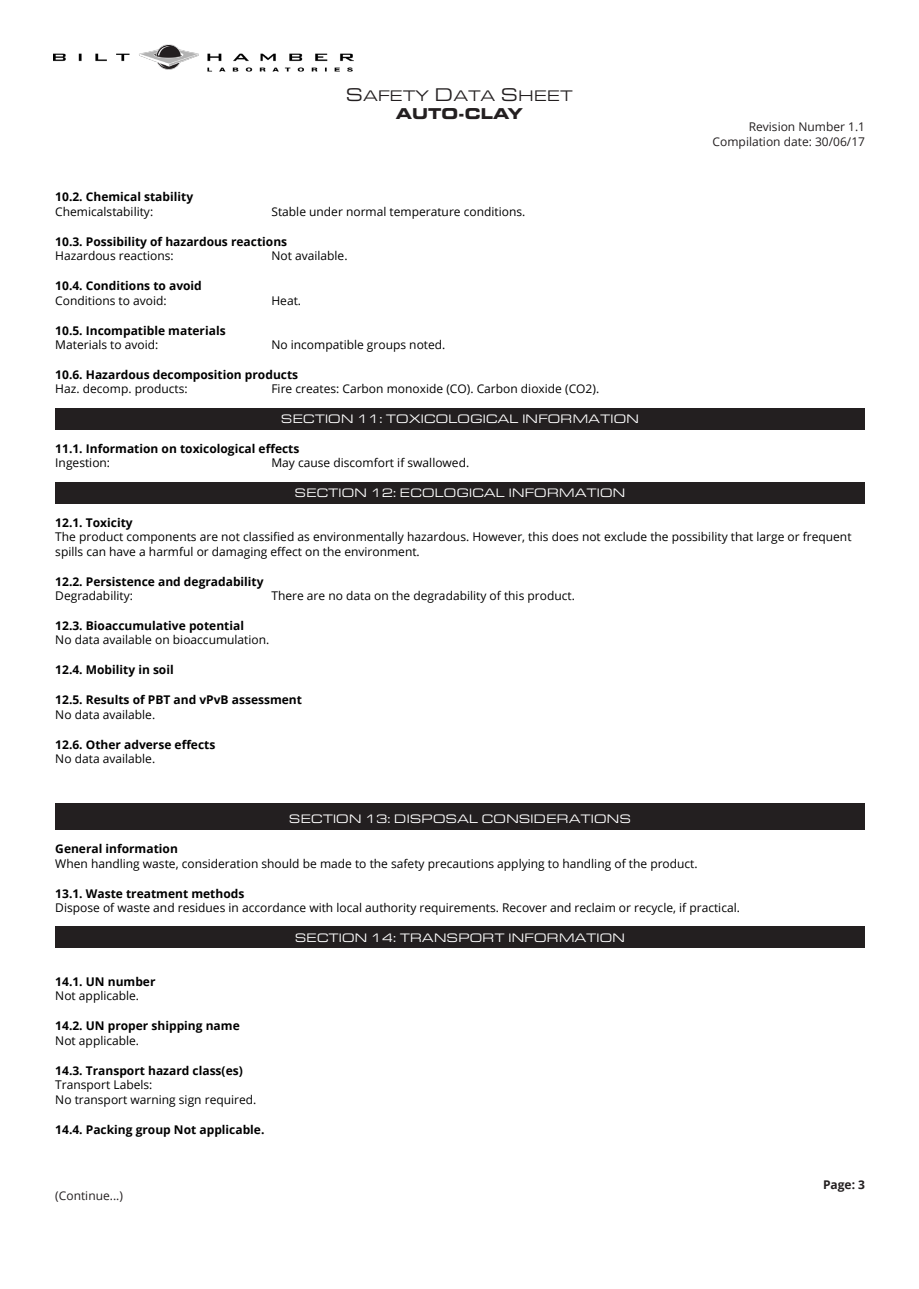
<style>
.page{position:relative;width:919px;height:1289px;background:#fff}
.page>*{position:absolute;margin:0;border:0;box-sizing:border-box;transform-origin:0 0}
.t1{font:expanded 15px "Eurostile BQ";color:#231f20}
.t2{font:15px "Eurostile LT Std Bold Ex 2";color:#231f20}
.t3{font:12px/14.4px "Open Sans";color:#000001}
.t4{font:700 12px "Open Sans";color:#000001}
.t5{font:expanded 12px "Eurostile BQ";color:#fff}
.t6{font:12px/14.4px "Open Sans";color:#231f20;text-align:right}
.t7{font:700 12px "Open Sans";color:#231f20}
.s1{font-size:18px}
</style>
<div class="page">
<img style="left:54px;top:44px;width:299px;height:28px">
<div style="left:55px;top:408px;width:810px;height:21px;background:#231f20"></div>
<div style="left:55px;top:482px;width:810px;height:21px;background:#231f20"></div>
<div style="left:55px;top:803px;width:810px;height:9px;background:#231f20"></div>
<div style="left:55px;top:808px;width:810px;height:22px;background:#231f20"></div>
<div style="left:55px;top:926px;width:810px;height:22px;background:#231f20"></div>
<p class="t1" style="left:346px;top:87px;width:228px"><span class="s1">S</span>AFETY <span class="s1">D</span>ATA <span class="s1">S</span>HEET</p>
<p class="t2" style="left:396px;top:103px;width:129px">AUTO-CLAY</p>
<p class="t6" style="left:712px;top:120px;width:154px">Revision Number 1.1<br>Compilation date: 30/06/17</p>
<p class="t4" style="left:55px;top:188px;width:139px">10.2. Chemical stability</p>
<p class="t3" style="left:55px;top:204px;width:99px">Chemicalstability:</p>
<p class="t3" style="left:271px;top:204px;width:255px">Stable under normal temperature conditions.</p>
<p class="t4" style="left:55px;top:233px;width:233px">10.3. Possibility of hazardous reactions</p>
<p class="t3" style="left:55px;top:248px;width:120px">Hazardous reactions:</p>
<p class="t3" style="left:271px;top:248px;width:78px">Not available.</p>
<p class="t4" style="left:55px;top:277px;width:148px">10.4. Conditions to avoid</p>
<p class="t3" style="left:55px;top:293px;width:113px">Conditions to avoid:</p>
<p class="t3" style="left:271px;top:293px;width:31px">Heat.</p>
<p class="t4" style="left:55px;top:322px;width:172px">10.5. Incompatible materials</p>
<p class="t3" style="left:55px;top:337px;width:105px">Materials to avoid:</p>
<p class="t3" style="left:271px;top:337px;width:175px">No incompatible groups noted.</p>
<p class="t4" style="left:55px;top:366px;width:244px">10.6. Hazardous decomposition products</p>
<p class="t3" style="left:55px;top:381px;width:134px">Haz. decomp. products:</p>
<p class="t3" style="left:271px;top:381px;width:329px">Fire creates: Carbon monoxide (CO). Carbon dioxide (CO2).</p>
<p class="t5" style="left:281px;top:412px;width:359px">SECTION 11: TOXICOLOGICAL INFORMATION</p>
<p class="t4" style="left:55px;top:440px;width:246px">11.1. Information on toxicological effects</p>
<p class="t3" style="left:55px;top:455px;width:56px">Ingestion:</p>
<p class="t3" style="left:271px;top:455px;width:199px">May cause discomfort if swallowed.</p>
<p class="t5" style="left:295px;top:485px;width:332px">SECTION 12: ECOLOGICAL INFORMATION</p>
<p class="t4" style="left:55px;top:514px;width:79px">12.1. Toxicity</p>
<p class="t3" style="left:55px;top:529px;width:797px">The product components are not classified as environmentally hazardous. However, this does not exclude the possibility that large or frequent spills can have a harmful or damaging effect on the environment.</p>
<p class="t4" style="left:55px;top:572px;width:210px">12.2. Persistence and degradability</p>
<p class="t3" style="left:55px;top:588px;width:79px">Degradability:</p>
<p class="t3" style="left:271px;top:588px;width:305px">There are no data on the degradability of this product.</p>
<p class="t4" style="left:55px;top:617px;width:190px">12.3. Bioaccumulative potential</p>
<p class="t3" style="left:55px;top:632px;width:215px">No data available on bioaccumulation.</p>
<p class="t4" style="left:55px;top:661px;width:120px">12.4. Mobility in soil</p>
<p class="t4" style="left:55px;top:691px;width:248px">12.5. Results of PBT and vPvB assessment</p>
<p class="t3" style="left:55px;top:707px;width:101px">No data available.</p>
<p class="t4" style="left:55px;top:736px;width:162px">12.6. Other adverse effects</p>
<p class="t3" style="left:55px;top:751px;width:101px">No data available.</p>
<p class="t5" style="left:289px;top:812px;width:343px">SECTION 13: DISPOSAL CONSIDERATIONS</p>
<p class="t4" style="left:55px;top:840px;width:124px">General information</p>
<p class="t3" style="left:55px;top:855px;width:644px">When handling waste, consideration should be made to the safety precautions applying to handling of the product.</p>
<p class="t4" style="left:55px;top:884px;width:191px">13.1. Waste treatment methods</p>
<p class="t3" style="left:55px;top:900px;width:686px">Dispose of waste and residues in accordance with local authority requirements. Recover and reclaim or recycle, if practical.</p>
<p class="t5" style="left:295px;top:930px;width:332px">SECTION 14: TRANSPORT INFORMATION</p>
<p class="t4" style="left:55px;top:973px;width:102px">14.1. UN number</p>
<p class="t3" style="left:55px;top:988px;width:85px">Not applicable.</p>
<p class="t4" style="left:55px;top:1017px;width:186px">14.2. UN proper shipping name</p>
<p class="t3" style="left:55px;top:1032px;width:85px">Not applicable.</p>
<p class="t4" style="left:55px;top:1061px;width:189px">14.3. Transport hazard class(es)</p>
<p class="t3" style="left:55px;top:1077px;width:99px">Transport Labels:</p>
<p class="t3" style="left:55px;top:1091px;width:202px">No transport warning sign required.</p>
<p class="t4" style="left:55px;top:1120px;width:211px">14.4. Packing group Not applicable.</p>
<p class="t6" style="left:55px;top:1188px;width:69px">(Continue...)</p>
<p class="t7" style="left:823px;top:1175px;width:44px">Page: 3</p>
</div>
